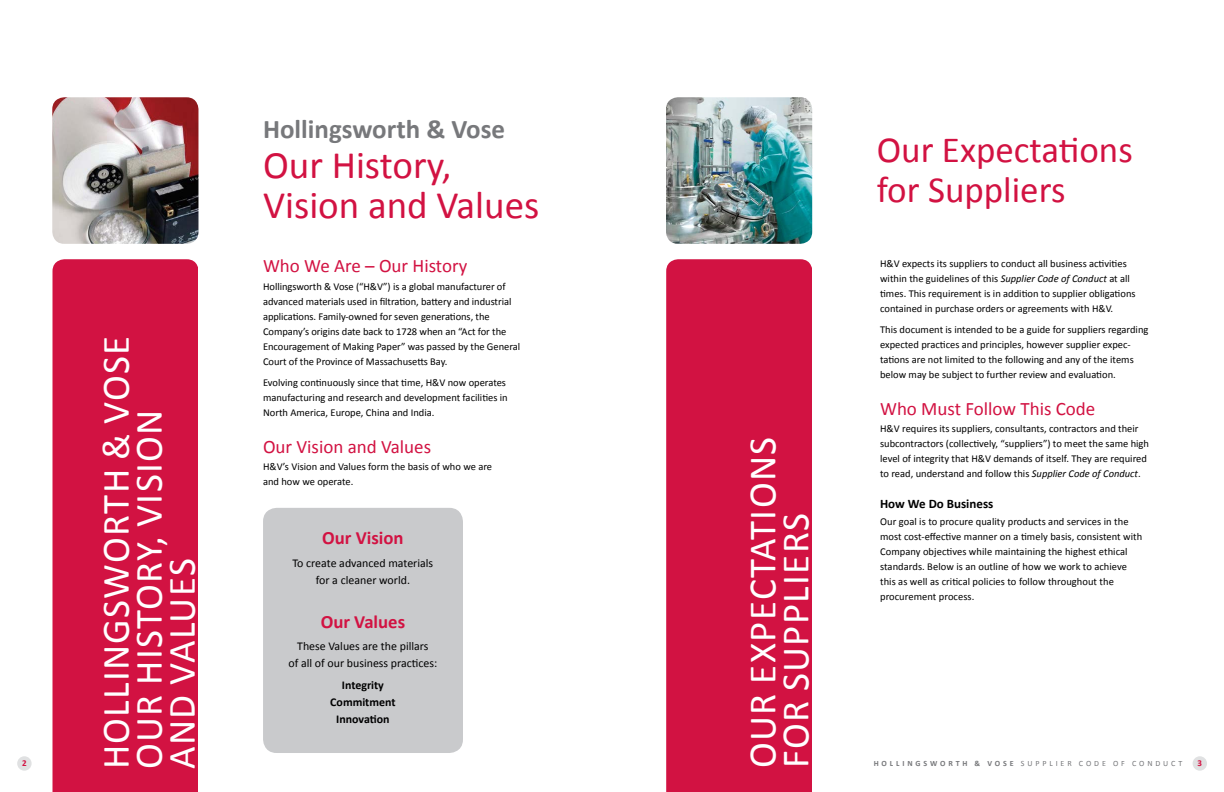
<style>
.page{position:relative;width:1224px;height:792px;background:#fff}
.page>*{position:absolute;margin:0;border:0;box-sizing:border-box;transform-origin:0 0}
.t1{font:39px/33px "Calibri";letter-spacing:.035em;color:#fff}
.t2{font:39px/40px "Calibri";color:#d21242}
.t3{font:37px/40px "Calibri";color:#d21242}
.t4{font:700 27px "Calibri";color:#77787b}
.t5{font:19px "Calibri";color:#d21242}
.t6{font:700 18.7px "Calibri";color:#d21242}
.t7{font:700 13px "Calibri";color:#000}
.t8{font:11.9px/17px "Calibri";color:#000;text-align:center}
.t9{font:700 11.9px/17px "Calibri";color:#000;text-align:center}
.t10{font:10.5px/15px "Calibri";color:#000}
.t11{font:700 9px "Calibri";color:#d21242}
.t12{font:8px "Calibri";letter-spacing:.36em;color:#77787b}
.s1{font-style:italic}
.s2{font-weight:700}
</style>
<div class="page">
<div style="left:1193px;top:756px;width:14px;height:15px;background:#e0e1e2;border-radius:50%"></div>
<div style="left:17px;top:756px;width:15px;height:15px;background:#e0e1e2;border-radius:50%"></div>
<div style="left:263px;top:508px;width:200px;height:245px;background:#c9cacc;border-radius:14px"></div>
<div style="left:52px;top:259px;width:146px;height:533px;background:#d21242"></div>
<img style="left:52px;top:97px;width:146px;height:147px">
<div style="left:666px;top:259px;width:146px;height:533px;background:#d21242"></div>
<img style="left:666px;top:97px;width:146px;height:147px">
<h3 class="t4" style="left:263px;top:113px;width:244px">Hollingsworth &amp; Vose</h3>
<h1 class="t2" style="left:263px;top:145px;width:278px">Our History,<br>Vision and Values</h1>
<h2 class="t3" style="left:877px;top:130px;width:258px">Our Expectations for Suppliers</h2>
<h3 class="t5" style="left:263px;top:254px;width:206px">Who We Are – Our History</h3>
<p class="t10" style="left:263px;top:279px;width:259px">Hollingsworth &amp; Vose (“H&amp;V”) is a global manufacturer of advanced materials used in filtration, battery and industrial applications. Family-owned for seven generations, the Company’s origins date back to 1728 when an “Act for the Encouragement of Making Paper” was passed by the General Court of the Province of Massachusetts Bay.</p>
<p class="t10" style="left:263px;top:375px;width:246px">Evolving continuously since that time, H&amp;V now operates manufacturing and research and development facilities in<br>North America, Europe, China and India.</p>
<h3 class="t5" style="left:263px;top:434px;width:170px">Our Vision and Values</h3>
<p class="t10" style="left:263px;top:460px;width:231px">H&amp;V’s Vision and Values form the basis of who we are and how we operate.</p>
<p class="t10" style="left:880px;top:256px;width:257px">H&amp;V expects its suppliers to conduct all business activities within the guidelines of this <span class="s1">Supplier Code of Conduct</span> at all times. This requirement is in addition to supplier obligations contained in purchase orders or agreements with H&amp;V.</p>
<p class="t10" style="left:880px;top:322px;width:270px">This document is intended to be a guide for suppliers regarding expected practices and principles, however supplier expec&shy;tations are not limited to the following and any of the items below may be subject to further review and evaluation.</p>
<h3 class="t5" style="left:880px;top:396px;width:217px">Who Must Follow This Code</h3>
<p class="t10" style="left:880px;top:421px;width:270px">H&amp;V requires its suppliers, consultants, contractors and their subcontractors (collectively, “suppliers”) to meet the same high level of integrity that H&amp;V demands of itself. They are required to read, understand and follow this <span class="s1">Supplier Code of Conduct</span>.</p>
<p class="t7" style="left:880px;top:496px;width:115px">How We Do Business</p>
<p class="t10" style="left:880px;top:514px;width:264px">Our goal is to procure quality products and services in the most cost-effective manner on a timely basis, consistent with Company objectives while maintaining the highest ethical standards. Below is an outline of how we work to achieve this as well as critical policies to follow throughout the procurement process.</p>
<h1 class="t1" style="left:99px;top:769px;width:435px;rotate:-90deg">HOLLINGSWORTH &amp; VOSE<br>OUR HISTORY, VISION<br>AND VALUES</h1>
<h1 class="t1" style="left:746px;top:768px;width:333px;rotate:-90deg">OUR EXPECTATIONS<br>FOR SUPPLIERS</h1>
<h3 class="t6" style="left:322px;top:527px;width:83px">Our Vision</h3>
<p class="t8" style="left:293px;top:554px;width:142px">To create advanced materials for a cleaner world.</p>
<h3 class="t6" style="left:321px;top:610px;width:86px">Our Values</h3>
<p class="t8" style="left:288px;top:638px;width:150px">These Values are the pillars<br>of all of our business practices:</p>
<p class="t9" style="left:330px;top:676px;width:67px">Integrity<br>Commitment<br>Innovation</p>
<p class="t11" style="left:22px;top:758px;width:6px">2</p>
<p class="t12" style="left:874px;top:759px;width:310px"><span class="s2">HOLLINGSWORTH &amp; VOSE</span> SUPPLIER CODE OF CONDUCT</p>
<p class="t11" style="left:1198px;top:758px;width:6px">3</p>
</div>
